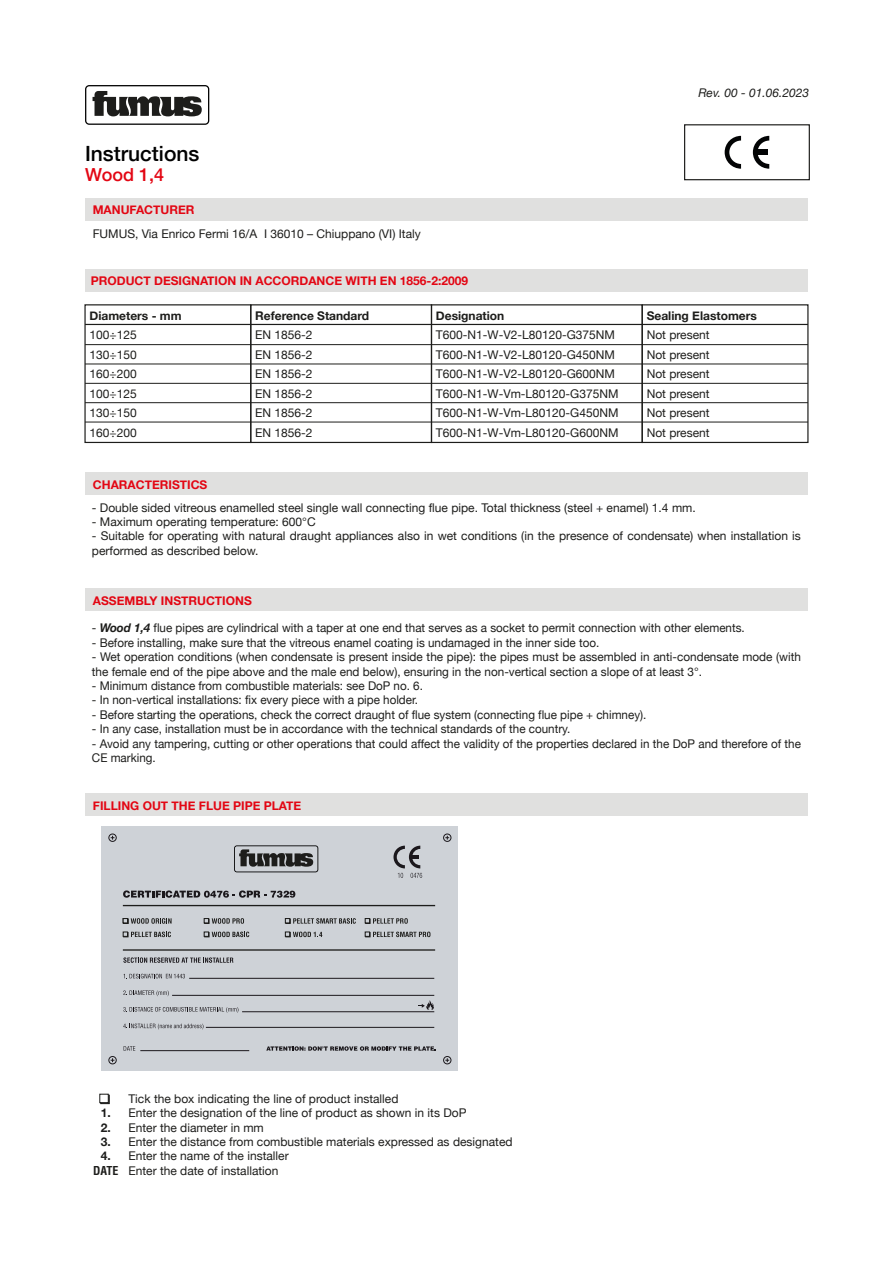
<style>
.page{position:relative;width:893px;height:1263px;background:#fff}
.page>*{position:absolute;margin:0;border:0;box-sizing:border-box;transform-origin:0 0}
.t1{font:500 21px "Helvetica Neue";color:#010101}
.t2{font:500 18px "Helvetica Neue";color:#e30613}
.t3{font:12px/19.5px "Helvetica Neue";color:#1d1d1b}
.t4{font:700 12px "Helvetica Neue";color:#e30613}
.t5{font:700 12px/14.4px "Helvetica Neue";color:#1d1d1b;text-align:justify}
.t6{font:italic 12px "Helvetica Neue";color:#1d1d1b}
.t7{font:700 condensed 12px "Helvetica";color:#1d1d1b}
.s1{font-weight:700;font-style:italic}
</style>
<div class="page">
<div style="left:85px;top:794px;width:723px;height:22px;background:#e0e0df"></div>
<div style="left:85px;top:473px;width:723px;height:22px;background:#e0e0df"></div>
<div style="left:84px;top:304px;width:167px;height:139px;border:1px solid #1d1d1b"></div>
<div style="left:250px;top:304px;width:182px;height:139px;border:1px solid #1d1d1b"></div>
<div style="left:431px;top:304px;width:212px;height:139px;border:1px solid #1d1d1b"></div>
<div style="left:642px;top:304px;width:166px;height:139px;border:1px solid #1d1d1b"></div>
<hr style="left:85px;top:324px;width:723px;height:1px;background:#1d1d1b">
<hr style="left:85px;top:344px;width:723px;height:1px;background:#1d1d1b">
<hr style="left:85px;top:364px;width:723px;height:1px;background:#1d1d1b">
<hr style="left:85px;top:383px;width:723px;height:1px;background:#1d1d1b">
<hr style="left:85px;top:402px;width:723px;height:1px;background:#1d1d1b">
<hr style="left:85px;top:422px;width:723px;height:1px;background:#1d1d1b">
<div style="left:101px;top:826px;width:356px;height:245px;background:#ced2d7"></div>
<svg style="left:123px;top:918px;width:49px;height:6px"></svg>
<svg style="left:204px;top:918px;width:40px;height:6px"></svg>
<svg style="left:285px;top:918px;width:71px;height:6px"></svg>
<svg style="left:365px;top:918px;width:43px;height:6px"></svg>
<svg style="left:123px;top:932px;width:48px;height:5px"></svg>
<svg style="left:204px;top:932px;width:45px;height:5px"></svg>
<svg style="left:285px;top:932px;width:37px;height:5px"></svg>
<svg style="left:365px;top:932px;width:65px;height:5px"></svg>
<svg style="left:123px;top:957px;width:110px;height:6px"></svg>
<svg style="left:124px;top:974px;width:61px;height:5px"></svg>
<svg style="left:123px;top:990px;width:46px;height:6px"></svg>
<svg style="left:123px;top:1007px;width:115px;height:6px"></svg>
<svg style="left:123px;top:1023px;width:80px;height:6px"></svg>
<svg style="left:124px;top:1046px;width:11px;height:5px"></svg>
<svg style="left:393px;top:846px;width:29px;height:32px"></svg>
<hr style="left:189px;top:978px;width:245px;height:1px;background:#1b181c">
<hr style="left:172px;top:995px;width:262px;height:1px;background:#1b181c">
<hr style="left:242px;top:1011px;width:192px;height:1px;background:#1b181c">
<hr style="left:206px;top:1027px;width:228px;height:1px;background:#1b181c">
<hr style="left:140px;top:1050px;width:109px;height:1px;background:#1b181c">
<svg style="left:266px;top:1046px;width:170px;height:5px"></svg>
<svg style="left:418px;top:1000px;width:16px;height:10px"></svg>
<svg style="left:234px;top:845px;width:84px;height:27px"></svg>
<hr style="left:123px;top:949px;width:312px;height:2px;background:#1d1d1b">
<hr style="left:123px;top:905px;width:312px;height:1px;background:#1d1d1b">
<div style="left:109px;top:834px;width:7px;height:8px;border:1px solid #1b181c;border-radius:50%"></div>
<div style="left:443px;top:834px;width:8px;height:8px;border:1px solid #1b181c;border-radius:50%"></div>
<svg style="left:445px;top:836px;width:4px;height:4px"></svg>
<div style="left:109px;top:1056px;width:7px;height:8px;border:1px solid #1b181c;border-radius:50%"></div>
<div style="left:443px;top:1056px;width:8px;height:8px;border:1px solid #1b181c;border-radius:50%"></div>
<svg style="left:445px;top:1058px;width:4px;height:4px"></svg>
<svg style="left:123px;top:890px;width:172px;height:8px"></svg>
<svg style="left:100px;top:1095px;width:10px;height:9px"></svg>
<div style="left:99px;top:1094px;width:10px;height:9px;background:#fff;border:1px solid #1d1d1b"></div>
<div style="left:85px;top:589px;width:723px;height:22px;background:#e0e0df"></div>
<div style="left:684px;top:124px;width:126px;height:56px;border:1px solid #1d1d1b"></div>
<svg style="left:753px;top:136px;width:16px;height:33px"></svg>
<svg style="left:725px;top:136px;width:16px;height:33px"></svg>
<div style="left:755px;top:150px;width:12px;height:5px;background:#030405"></div>
<svg style="left:85px;top:85px;width:124px;height:40px"></svg>
<div style="left:85px;top:198px;width:723px;height:23px;background:#e0e0df"></div>
<div style="left:85px;top:269px;width:723px;height:22px;background:#e0e0df"></div>
<h1 class="t1" style="left:85px;top:136px;width:116px">Instructions</h1>
<h2 class="t2" style="left:85px;top:161px;width:81px">Wood 1,4</h2>
<p class="t4" style="left:93px;top:201px;width:103px">MANUFACTURER</p>
<p class="t3" style="left:93px;top:225px;width:330px">FUMUS, Via Enrico Fermi 16/A I 36010 – Chiuppano (VI) Italy</p>
<p class="t4" style="left:91px;top:271px;width:379px">PRODUCT DESIGNATION IN ACCORDANCE WITH EN 1856-2:2009</p>
<p class="t5" style="left:90px;top:309px;width:94px">Diameters - mm</p>
<p class="t3" style="left:90px;top:326px;width:49px;text-align:justify">100÷125<br>130÷150<br>160÷200<br>100÷125<br>130÷150<br>160÷200</p>
<p class="t4" style="left:93px;top:475px;width:116px">CHARACTERISTICS</p>
<p class="t5" style="left:255px;top:309px;width:116px">Reference Standard</p>
<p class="t3" style="left:255px;top:326px;width:59px;text-align:justify">EN 1856-2<br>EN 1856-2<br>EN 1856-2<br>EN 1856-2<br>EN 1856-2<br>EN 1856-2</p>
<p class="t5" style="left:436px;top:309px;width:70px">Designation</p>
<p class="t3" style="left:436px;top:326px;width:184px">T600-N1-W-V2-L80120-G375NM<br>T600-N1-W-V2-L80120-G450NM<br>T600-N1-W-V2-L80120-G600NM<br>T600-N1-W-Vm-L80120-G375NM<br>T600-N1-W-Vm-L80120-G450NM<br>T600-N1-W-Vm-L80120-G600NM</p>
<p class="t6" style="left:698px;top:84px;width:112px">Rev. 00 - 01.06.2023</p>
<p class="t5" style="left:647px;top:309px;width:112px">Sealing Elastomers</p>
<p class="t3" style="left:647px;top:326px;width:64px;text-align:justify">Not present Not present Not present Not present Not present Not present</p>
<p class="t3" style="left:92px;top:498px;width:605px">- Double sided vitreous enamelled steel single wall connecting flue pipe. Total thickness (steel + enamel) 1.4 mm.</p>
<p class="t3" style="left:92px;top:513px;width:225px">- Maximum operating temperature: 600°C</p>
<p class="t3" style="left:92px;top:530px;width:710px;line-height:14.4px">- Suitable for operating with natural draught appliances also in wet conditions (in the presence of condensate) when installation is performed as described below.</p>
<p class="t4" style="left:93px;top:591px;width:160px">ASSEMBLY INSTRUCTIONS</p>
<p class="t3" style="left:92px;top:619px;width:654px">- <span class="s1">Wood 1,4</span> flue pipes are cylindrical with a taper at one end that serves as a socket to permit connection with other elements.</p>
<p class="t3" style="left:92px;top:633px;width:509px">- Before installing, make sure that the vitreous enamel coating is undamaged in the inner side too.</p>
<p class="t3" style="left:92px;top:650px;width:711px;line-height:14.4px">- Wet operation conditions (when condensate is present inside the pipe): the pipes must be assembled in anti-condensate mode (with the female end of the pipe above and the male end below), ensuring in the non-vertical section a slope of at least 3°.</p>
<p class="t3" style="left:92px;top:677px;width:333px">- Minimum distance from combustible materials: see DoP no. 6.</p>
<p class="t3" style="left:92px;top:691px;width:328px">- In non-vertical installations: fix every piece with a pipe holder.</p>
<p class="t3" style="left:92px;top:705px;width:556px">- Before starting the operations, check the correct draught of flue system (connecting flue pipe + chimney).</p>
<p class="t3" style="left:92px;top:720px;width:480px">- In any case, installation must be in accordance with the technical standards of the country.</p>
<p class="t3" style="left:92px;top:737px;width:711px;line-height:14.4px">- Avoid any tampering, cutting or other operations that could affect the validity of the properties declared in the DoP and therefore of the<br>CE marking.</p>
<p class="t4" style="left:93px;top:796px;width:210px">FILLING OUT THE FLUE PIPE PLATE</p>
<p class="t5" style="left:101px;top:1106px;width:12px">1.<br>2.<br>3.<br>4.</p>
<p class="t7" style="left:93px;top:1163px;width:27px">DATE</p>
<p class="t3" style="left:128px;top:1092px;width:386px;line-height:14.4px">Tick the box indicating the line of product installed<br>Enter the designation of the line of product as shown in its DoP<br>Enter the diameter in mm<br>Enter the distance from combustible materials expressed as designated Enter the name of the installer<br>Enter the date of installation</p>
</div>
